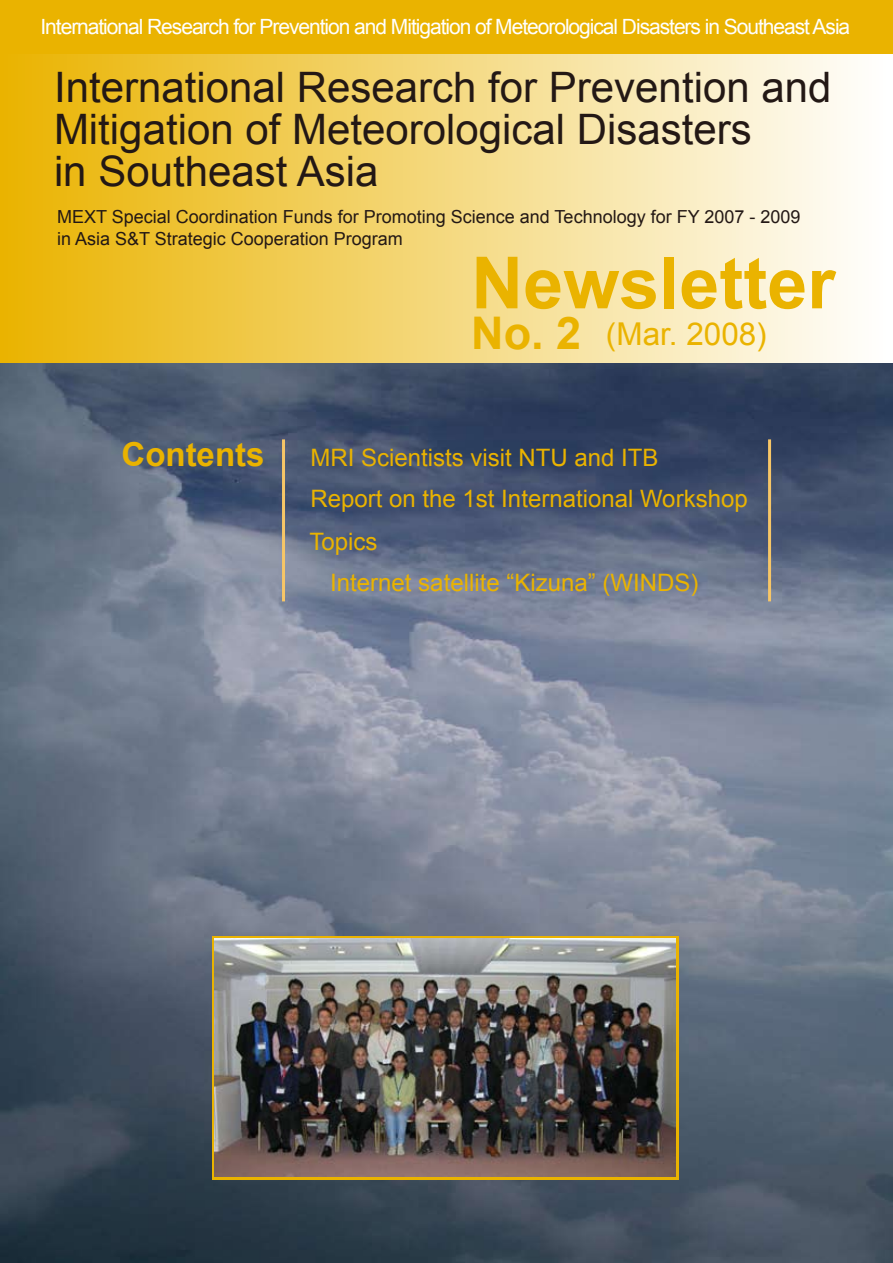
<style>
.page{position:relative;width:893px;height:1263px;background:#fff}
.page>*{position:absolute;margin:0;border:0;box-sizing:border-box;transform-origin:0 0}
.t1{font:700 72px "Arial";color:#eab300}
.t2{font:42px/42px "Arial";color:#231815}
.t3{font:700 33px "Arial";color:#eab300}
.t4{font:31.5px "Arial";color:#eab300}
.t5{font:24px "Arial";color:#eab300}
.t6{font:21px "Arial";letter-spacing:-.05em;color:#fff}
.t7{font:18px/21.6px "Arial";color:#231815}
.s1{font-weight:700;font-size:45px}
</style>
<div class="page">
<img style="left:0;top:362px;width:893px;height:901px">
<hr style="left:282px;top:439px;width:3px;height:162px;background:#f7c667">
<hr style="left:768px;top:439px;width:3px;height:162px;background:#f7c667">
<svg style="left:212px;top:936px;width:467px;height:243px;background:#d9ae2c"></svg>
<img style="left:215px;top:939px;width:461px;height:237px">
<div style="left:0;top:46px;width:893px;height:316px;background:linear-gradient(to right,#eab300,#fff)"></div>
<div style="left:0;top:0;width:893px;height:53px;background:#eab300"></div>
<p class="t6" style="left:40px;top:13px;width:811px">International Research for Prevention and Mitigation of Meteorological Disasters in Southeast Asia</p>
<h2 class="t2" style="left:54px;top:67px;width:779px">International Research for Prevention and<br>Mitigation of Meteorological Disasters<br>in Southeast Asia</h2>
<p class="t7" style="left:57px;top:206px;width:745px">MEXT Special Coordination Funds for Promoting Science and Technology for FY 2007 - 2009 in Asia S&amp;T Strategic Cooperation Program</p>
<h3 class="t3" style="left:122px;top:432px;width:144px">Contents</h3>
<h1 class="t1" style="left:471px;top:236px;width:366px">Newsletter</h1>
<h3 class="t4" style="left:471px;top:313px;width:297px"><span class="s1">No. 2</span> (Mar. 2008)</h3>
<h3 class="t5" style="left:310px;top:442px;width:350px">MRI Scientists visit NTU and ITB</h3>
<h3 class="t5" style="left:310px;top:482px;width:439px">Report on the 1st International Workshop</h3>
<h3 class="t5" style="left:309px;top:526px;width:70px">Topics</h3>
<h3 class="t5" style="left:330px;top:567px;width:370px">Internet satellite “Kizuna” (WINDS)</h3>
</div>
